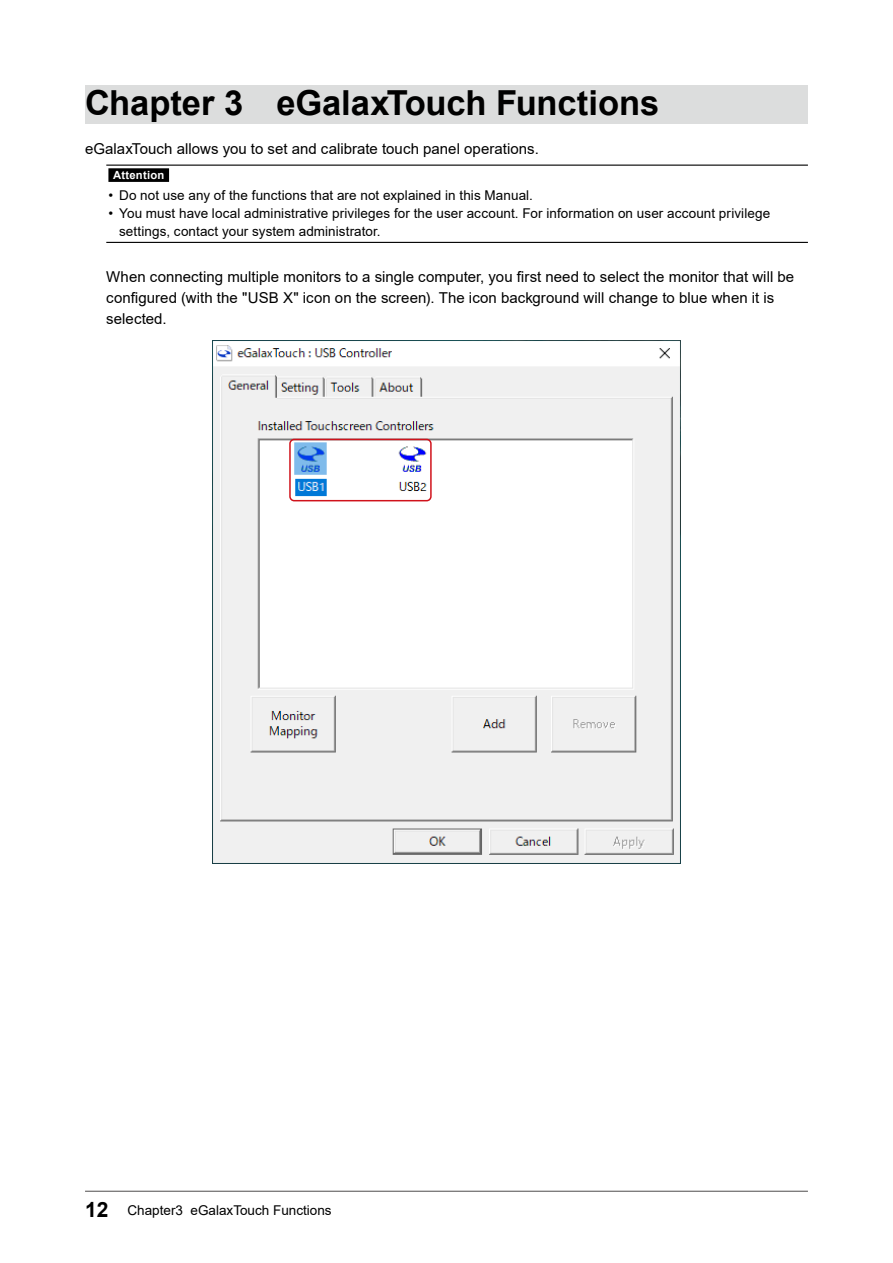
<style>
.page{position:relative;width:893px;height:1263px;background:#fff}
.page>*{position:absolute;margin:0;border:0;box-sizing:border-box;transform-origin:0 0}
.t1{font:700 34.5px "Arial";letter-spacing:-.005em;color:#000}
.t2{font:15px/21px "Arial";letter-spacing:.005em;color:#000}
.t3{font:13.5px/18px "Arial";letter-spacing:.005em;color:#000}
.t4{font:700 11.25px "Arial";letter-spacing:.02em;color:#fff}
.s1{font-weight:700;font-size:21px}
</style>
<div class="page">
<div style="left:85px;top:85px;width:723px;height:39px;background:#dcdddd"></div>
<hr style="left:106px;top:165px;width:702px;height:1px;background:#000">
<hr style="left:106px;top:242px;width:702px;height:1px;background:#000">
<div style="left:108px;top:168px;width:61px;height:14px;background:#000"></div>
<img style="left:213px;top:340px;width:467px;height:524px">
<div style="left:289px;top:439px;width:143px;height:62px;border:2px solid #d0121b;border-radius:4px"></div>
<hr style="left:85px;top:1191px;width:723px;height:1px;background:#595757">
<h1 class="t1" style="left:85px;top:78px;width:576px">Chapter 3 eGalaxTouch Functions</h1>
<p class="t2" style="left:85px;top:138px;width:455px">eGalaxTouch allows you to set and calibrate touch panel operations.</p>
<p class="t4" style="left:113px;top:167px;width:53px">Attention</p>
<p class="t3" style="left:108px;top:186px;width:426px">• Do not use any of the functions that are not explained in this Manual.</p>
<p class="t3" style="left:119px;top:204px;width:653px;text-indent:-11px">• You must have local administrative privileges for the user account. For information on user account privilege settings, contact your system administrator.</p>
<p class="t2" style="left:106px;top:266px;width:689px">When connecting multiple monitors to a single computer, you first need to select the monitor that will be configured (with the "USB X" icon on the screen). The icon background will change to blue when it is selected.</p>
<p class="t3" style="left:85px;top:1201px;width:248px"><span class="s1">12</span> Chapter3 eGalaxTouch Functions</p>
</div>
